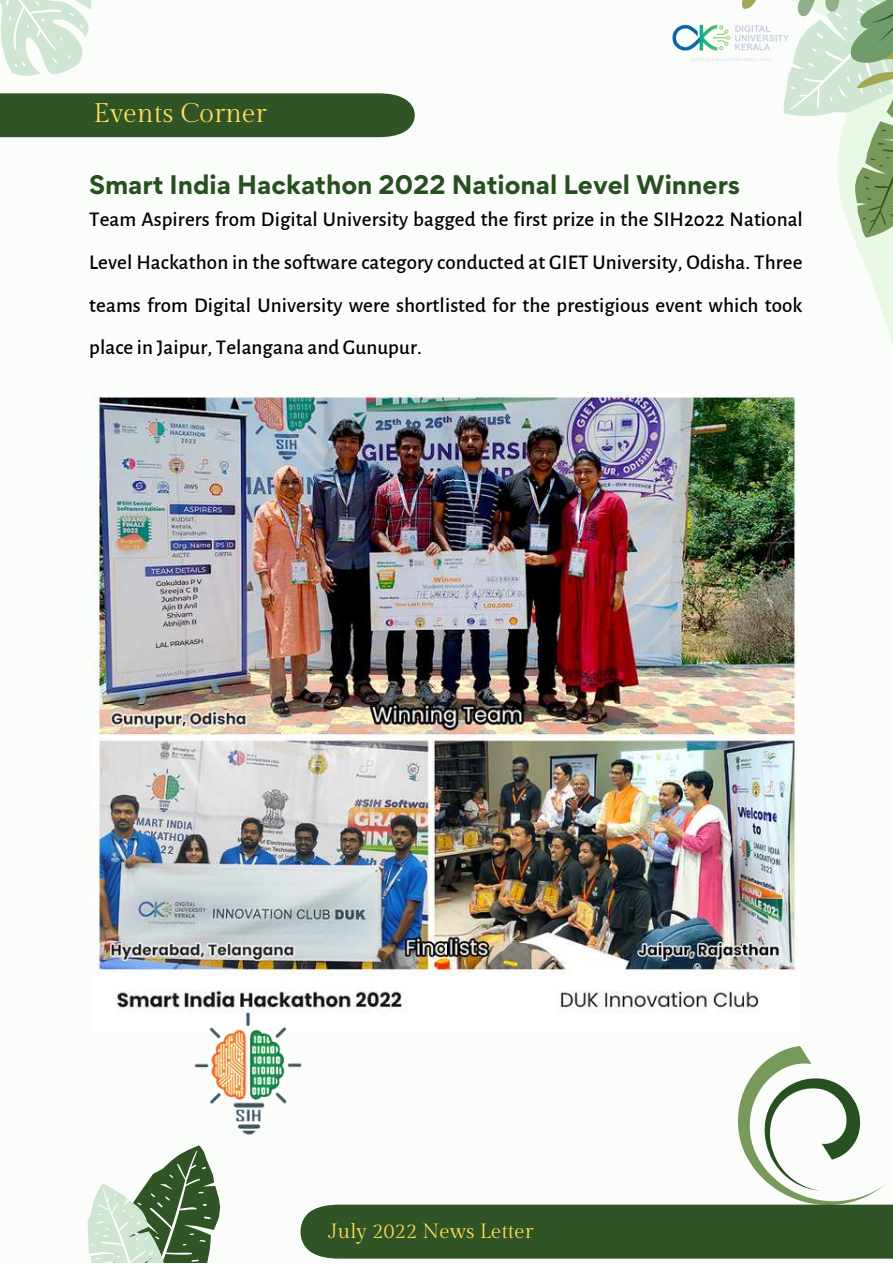
<style>
.page{position:relative;width:893px;height:1264px;background:#fff}
.page>*{position:absolute;margin:0;border:0;box-sizing:border-box;transform-origin:0 0}
.t1{font:27px "Gilda Display";color:#ffde59}
.t2{font:700 24px "Gordita";color:#265020}
.t3{font:500 21px/42.8px "Alegreya Sans";letter-spacing:.005em;color:#000;text-align:justify}
.t4{font:20.55px "Gilda Display";color:#ffde59}
</style>
<div class="page">
<div style="left:0;top:0;width:892px;height:1262px;background:#fafdf9"></div>
<svg style="left:861px;top:255px;width:31px;height:86px"></svg>
<svg style="left:742px;top:0;width:150px;height:255px"></svg>
<svg style="left:87px;top:1145px;width:134px;height:117px"></svg>
<svg style="left:0;top:0;width:415px;height:137px"></svg>
<svg style="left:300px;top:1046px;width:592px;height:212px"></svg>
<img style="left:672px;top:18px;width:118px;height:49px">
<img style="left:93px;top:391px;width:704px;height:621px">
<img style="left:194px;top:1012px;width:118px;height:129px">
<p class="t1" style="left:93px;top:98px;width:174px">Events Corner</p>
<p class="t2" style="left:89px;top:168px;width:652px">Smart India Hackathon 2022 National Level Winners</p>
<p class="t3" style="left:89px;top:198px;width:715px">Team Aspirers from Digital University bagged the first prize in the SIH2022 National Level Hackathon in the software category conducted at GIET University, Odisha. Three teams from Digital University were shortlisted for the prestigious event which took place in Jaipur, Telangana and Gunupur.</p>
<p class="t4" style="left:328px;top:1219px;width:206px">July 2022 News Letter</p>
</div>
